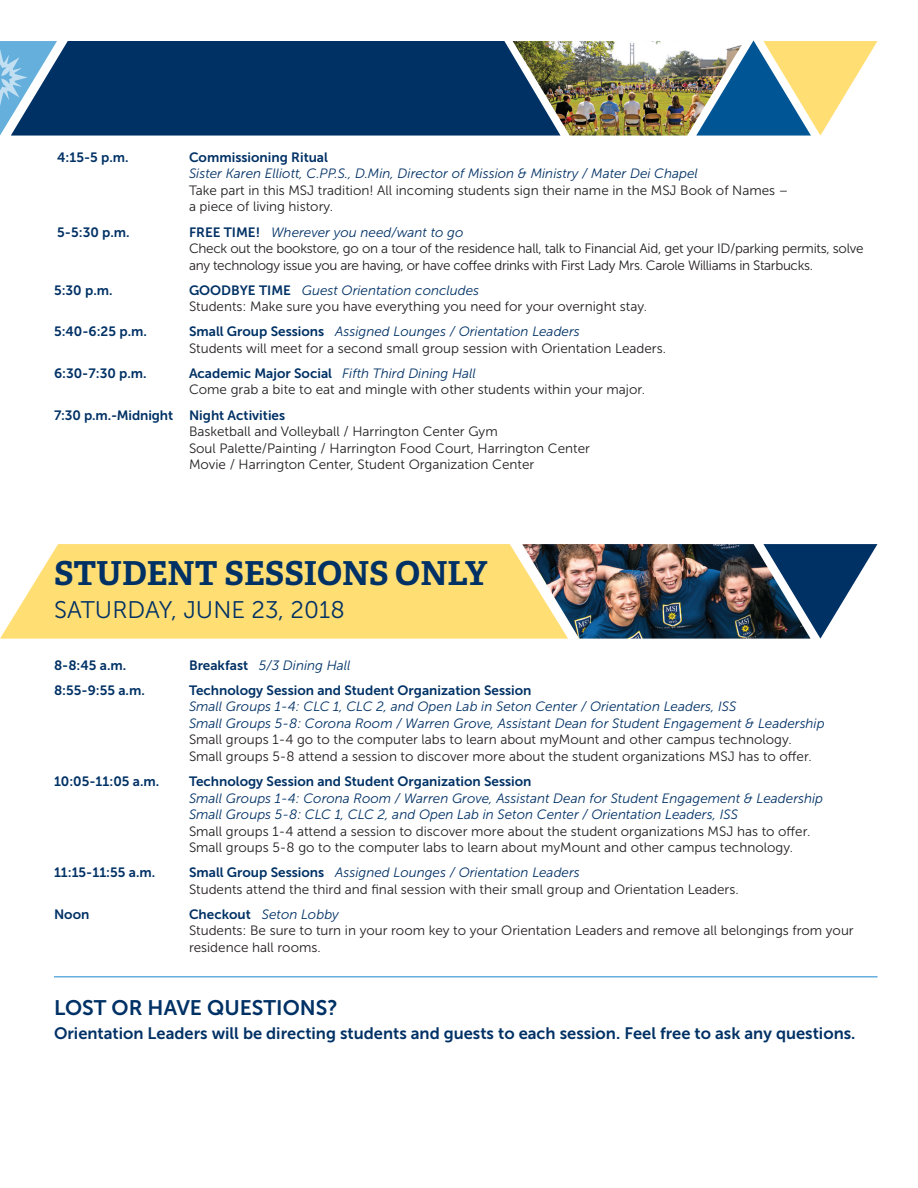
<style>
.page{position:relative;width:918px;height:1188px;background:#fff}
.page>*{position:absolute;margin:0;border:0;box-sizing:border-box;transform-origin:0 0}
.t1{font:700 33px "Adelle";color:#003165}
.t2{font:24px "Museo Sans 300";color:#003165}
.t3{font:21px "Museo Sans 700";color:#003165}
.t4{font:16.5px "Museo Sans 700";color:#003165}
.subheads{font:13.5px/16.5px "Museo Sans 300";color:#231f20}
.subheads-2{font:13.5px/16.5px "Museo Sans 300";letter-spacing:-.025em;color:#231f20}
.subheads-3{font:13.5px "Museo Sans 700";color:#003165}
.subheads-4{font:italic 13.5px "Museo Sans 300";color:#003165}
.s1{font-family:"Museo Sans 700";color:#003165}
.s2{font-style:italic;color:#003165}
.s3{font-family:"Museo Sans 700";font-style:normal}
</style>
<div class="page">
<div style="left:57px;top:41px;width:456px;height:95px;background:#003165"></div>
<svg style="left:0;top:41px;width:57px;height:95px"></svg>
<svg style="left:0;top:544px;width:522px;height:95px;background:#ffe07d"></svg>
<hr style="left:54px;top:976px;width:824px;height:2px;background:#65afdd">
<img style="left:513px;top:40px;width:364px;height:96px">
<svg style="left:811px;top:544px;width:66px;height:95px"></svg>
<img style="left:522px;top:544px;width:289px;height:95px">
<p class="subheads-3" style="left:57px;top:150px;width:73px">4:15-5 p.m.</p>
<p class="subheads" style="left:189px;top:149px;width:601px"><span class="s1">Commissioning Ritual<br></span><span class="s2">Sister Karen Elliott, C.PP.S., D.Min, Director of Mission &amp; Ministry / Mater Dei Chapel<br></span>Take part in this MSJ tradition! All incoming students sign their name in the MSJ Book of Names – a piece of living history.</p>
<p class="subheads-3" style="left:57px;top:224px;width:74px">5-5:30 p.m.</p>
<p class="subheads-2" style="left:189px;top:224px;width:676px"><span class="s1">FREE TIME!</span> <span class="s2">Wherever you need/want to go<br></span>Check out the bookstore, go on a tour of the residence hall, talk to Financial Aid, get your ID/parking permits, solve any technology issue you are having, or have coffee drinks with First Lady Mrs. Carole Williams in Starbucks.</p>
<p class="subheads-3" style="left:54px;top:282px;width:60px">5:30 p.m.</p>
<p class="subheads" style="left:189px;top:282px;width:460px"><span class="s1">GOODBYE TIME</span> <span class="s2">Guest Orientation concludes<br></span>Students: Make sure you have everything you need for your overnight stay.</p>
<p class="subheads-3" style="left:54px;top:324px;width:94px">5:40-6:25 p.m.</p>
<p class="subheads" style="left:189px;top:323px;width:479px"><span class="s1">Small Group Sessions</span> <span class="s2">Assigned Lounges / Orientation Leaders<br></span>Students will meet for a second small group session with Orientation Leaders.</p>
<p class="subheads-3" style="left:54px;top:366px;width:94px">6:30-7:30 p.m.</p>
<p class="subheads" style="left:189px;top:365px;width:458px"><span class="s1">Academic Major Social</span> <span class="s2">Fifth Third Dining Hall<br></span>Come grab a bite to eat and mingle with other students within your major.</p>
<p class="subheads" style="left:189px;top:407px;width:403px;text-indent:-135px"><span class="s1">7:30 p.m.-Midnight Night Activities<br></span>Basketball and Volleyball / Harrington Center Gym<br>Soul Palette/Painting / Harrington Food Court, Harrington Center Movie / Harrington Center, Student Organization Center</p>
<p class="t1" style="left:54px;top:553px;width:435px">STUDENT SESSIONS ONLY</p>
<p class="t2" style="left:54px;top:597px;width:292px">SATURDAY, JUNE 23, 2018</p>
<p class="subheads-3" style="left:54px;top:658px;width:74px">8-8:45 a.m.</p>
<p class="subheads-4" style="left:189px;top:658px;width:163px"><span class="s3">Breakfast</span> 5/3 Dining Hall</p>
<p class="subheads-3" style="left:54px;top:683px;width:92px">8:55-9:55 a.m.</p>
<p class="subheads" style="left:189px;top:682px;width:637px"><span class="s1">Technology Session and Student Organization Session<br></span><span class="s2">Small Groups 1-4: CLC 1, CLC 2, and Open Lab in Seton Center / Orientation Leaders, ISS<br>Small Groups 5-8: Corona Room / Warren Grove, Assistant Dean for Student Engagement &amp; Leadership </span>Small groups 1-4 go to the computer labs to learn about myMount and other campus technology.<br>Small groups 5-8 attend a session to discover more about the student organizations MSJ has to offer.</p>
<p class="subheads-3" style="left:54px;top:774px;width:107px">10:05-11:05 a.m.</p>
<p class="subheads" style="left:189px;top:773px;width:636px"><span class="s1">Technology Session and Student Organization Session<br></span><span class="s2">Small Groups 1-4: Corona Room / Warren Grove, Assistant Dean for Student Engagement &amp; Leadership Small Groups 5-8: CLC 1, CLC 2, and Open Lab in Seton Center / Orientation Leaders, ISS<br></span>Small groups 1-4 attend a session to discover more about the student organizations MSJ has to offer.<br>Small groups 5-8 go to the computer labs to learn about myMount and other campus technology.</p>
<p class="subheads-3" style="left:54px;top:865px;width:103px">11:15-11:55 a.m.</p>
<p class="subheads" style="left:189px;top:864px;width:551px"><span class="s1">Small Group Sessions</span> <span class="s2">Assigned Lounges / Orientation Leaders<br></span>Students attend the third and final session with their small group and Orientation Leaders.</p>
<p class="subheads-3" style="left:54px;top:907px;width:37px">Noon</p>
<p class="subheads" style="left:189px;top:906px;width:666px"><span class="s1">Checkout</span> <span class="s2">Seton Lobby<br></span>Students: Be sure to turn in your room key to your Orientation Leaders and remove all belongings from your residence hall rooms.</p>
<p class="t3" style="left:54px;top:996px;width:285px">LOST OR HAVE QUESTIONS?</p>
<p class="t4" style="left:54px;top:1025px;width:803px">Orientation Leaders will be directing students and guests to each session. Feel free to ask any questions.</p>
</div>
